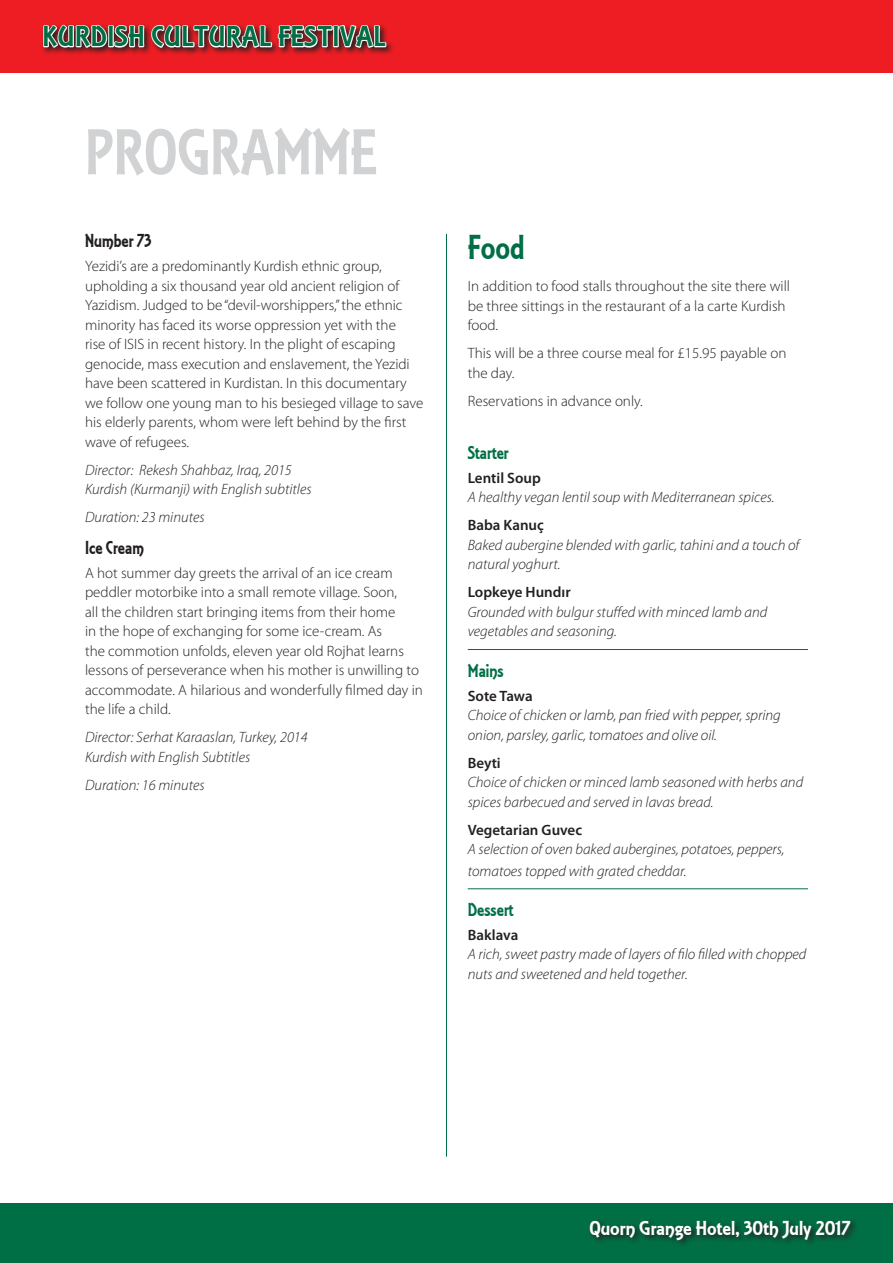
<style>
.page{position:relative;width:893px;height:1263px;background:#fff}
.page>*{position:absolute;margin:0;border:0;box-sizing:border-box;transform-origin:0 0}
.t1{font:67.5px "Equinox Let Plain";color:#d1d2d4;scale:.9 1}
.t2{font:36px "Equinox Let Plain";color:#016f45;scale:.9 1}
.t3{font:30px "Equinox Let Plain";letter-spacing:.02em;color:#016f45}
.t4{font:21px "Equinox Let Plain";color:#fff}
.t5{font:19.5px "Equinox Let Plain";color:#016f45;scale:.9 1}
.t6{font:19.5px "Equinox Let Plain";color:#231f20;scale:.9 1}
.t7{font:300 15px/19.5px "Myriad Pro";color:#231f20}
.t8{font:italic 300 15px/19.5px "Myriad Pro";color:#231f20}
.t9{font:600 15px "Myriad Pro";color:#231f20}
</style>
<div class="page">
<div style="left:0;top:0;width:893px;height:72px;background:#ee1d23"></div>
<div style="left:0;top:1203px;width:893px;height:60px;background:#016f45"></div>
<svg style="left:43px;top:42px;width:350px;height:13px"></svg>
<svg style="left:42px;top:24px;width:346px;height:26px;background:#bb7c7e"></svg>
<svg style="left:590px;top:1220px;width:266px;height:25px"></svg>
<hr style="left:446px;top:234px;width:1px;height:923px;background:#016f45">
<hr style="left:468px;top:649px;width:340px;height:1px;background:#016f45">
<hr style="left:468px;top:888px;width:340px;height:1px;background:#016f45">
<h3 class="t3" style="left:43px;top:18px;width:344px">KURDISH CULTURAL FESTIVAL</h3>
<h1 class="t1" style="left:85px;top:112px;width:326px">PROGRAMME</h1>
<h3 class="t6" style="left:85px;top:229px;width:75px">Number 73</h3>
<p class="t7" style="left:85px;top:257px;width:340px">Yezidi’s are a predominantly Kurdish ethnic group, upholding a six thousand year old ancient religion of Yazidism. Judged to be “devil-worshippers,” the ethnic minority has faced its worse oppression yet with the<br>rise of ISIS in recent history. In the plight of escaping genocide, mass execution and enslavement, the Yezidi have been scattered in Kurdistan. In this documentary we follow one young man to his besieged village to save his elderly parents, whom were left behind by the first wave of refugees.</p>
<p class="t8" style="left:85px;top:460px;width:228px">Director: Rekesh Shahbaz, Iraq, 2015<br>Kurdish (Kurmanji) with English subtitles</p>
<p class="t8" style="left:85px;top:508px;width:121px">Duration: 23 minutes</p>
<h3 class="t6" style="left:85px;top:536px;width:67px">Ice Cream</h3>
<p class="t7" style="left:85px;top:563px;width:339px">A hot summer day greets the arrival of an ice cream peddler motorbike into a small remote village. Soon,<br>all the children start bringing items from their home<br>in the hope of exchanging for some ice-cream. As<br>the commotion unfolds, eleven year old Rojhat learns lessons of perseverance when his mother is unwilling to accommodate. A hilarious and wonderfully filmed day in the life a child.</p>
<p class="t8" style="left:85px;top:728px;width:224px">Director: Serhat Karaaslan, Turkey, 2014<br>Kurdish with English Subtitles</p>
<p class="t8" style="left:85px;top:775px;width:121px">Duration: 16 minutes</p>
<h2 class="t2" style="left:468px;top:225px;width:65px">Food</h2>
<p class="t7" style="left:468px;top:277px;width:324px">In addition to food stalls throughout the site there will be three sittings in the restaurant of a la carte Kurdish food.</p>
<p class="t7" style="left:468px;top:344px;width:320px">This will be a three course meal for £15.95 payable on the day.</p>
<p class="t7" style="left:468px;top:391px;width:177px">Reservations in advance only.</p>
<h3 class="t5" style="left:468px;top:441px;width:47px">Starter</h3>
<p class="t9" style="left:468px;top:468px;width:75px">Lentil Soup</p>
<p class="t8" style="left:468px;top:488px;width:308px">A healthy vegan lentil soup with Mediterranean spices.</p>
<p class="t9" style="left:468px;top:516px;width:78px">Baba Kanuç</p>
<p class="t8" style="left:468px;top:535px;width:333px">Baked aubergine blended with garlic, tahini and a touch of natural yoghurt.</p>
<p class="t9" style="left:468px;top:583px;width:104px">Lopkeye Hundır</p>
<p class="t8" style="left:468px;top:602px;width:301px">Grounded with bulgur stuffed with minced lamb and vegetables and seasoning.</p>
<h3 class="t5" style="left:468px;top:659px;width:41px">Mains</h3>
<p class="t9" style="left:468px;top:686px;width:66px">Sote Tawa</p>
<p class="t8" style="left:468px;top:706px;width:315px">Choice of chicken or lamb, pan fried with pepper, spring onion, parsley, garlic, tomatoes and olive oil.</p>
<p class="t9" style="left:468px;top:753px;width:35px">Beyti</p>
<p class="t8" style="left:468px;top:773px;width:337px">Choice of chicken or minced lamb seasoned with herbs and spices barbecued and served in lavas bread.</p>
<p class="t9" style="left:468px;top:820px;width:116px">Vegetarian Guvec</p>
<p class="t8" style="left:468px;top:839px;width:318px;line-height:21.6px">A selection of oven baked aubergines, potatoes, peppers, tomatoes topped with grated cheddar.</p>
<h3 class="t5" style="left:468px;top:898px;width:53px">Dessert</h3>
<p class="t9" style="left:468px;top:925px;width:52px">Baklava</p>
<p class="t8" style="left:468px;top:945px;width:340px">A rich, sweet pastry made of layers of filo filled with chopped nuts and sweetened and held together.</p>
<h3 class="t4" style="left:589px;top:1215px;width:263px">Quorn Grange Hotel, 30th July 2017</h3>
</div>
